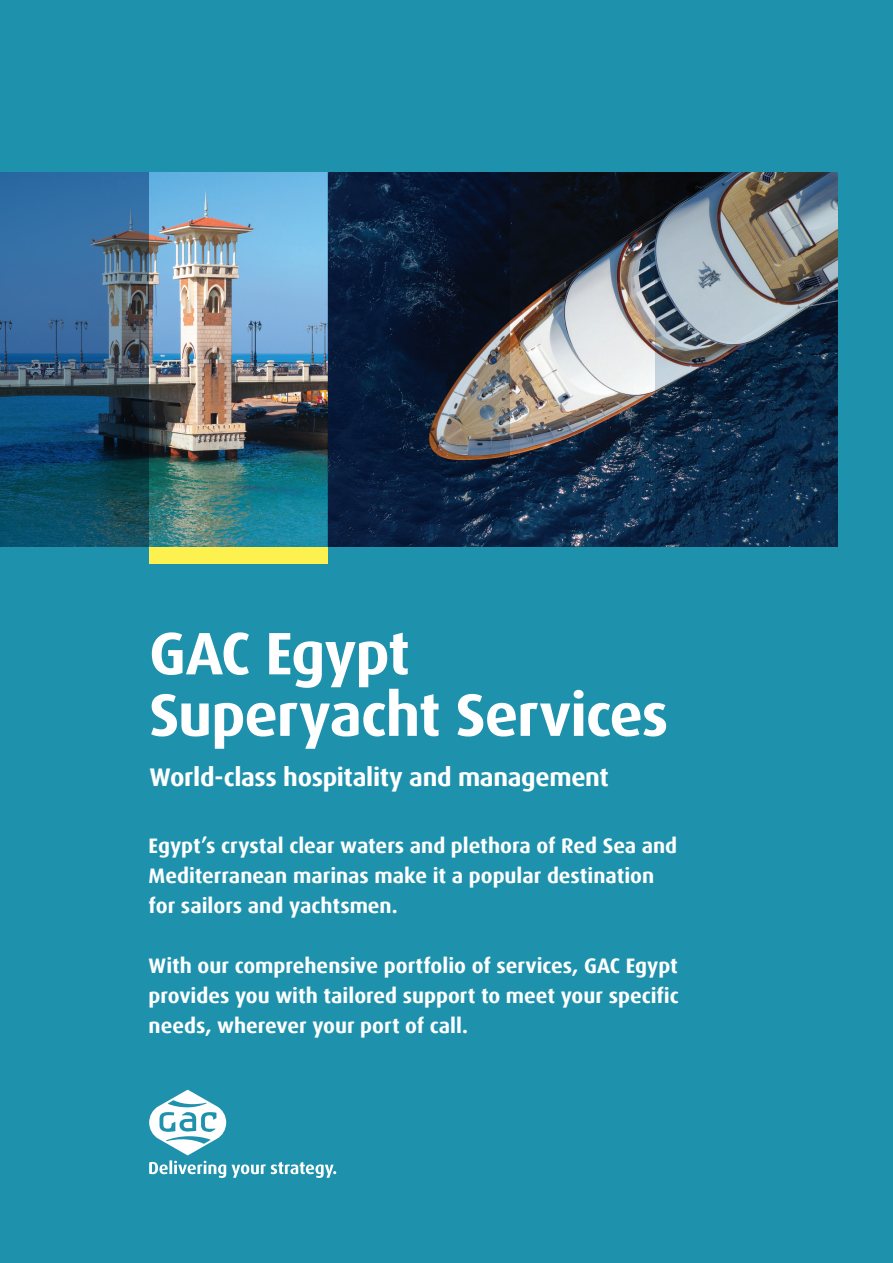
<style>
.page{position:relative;width:893px;height:1263px;background:#1e92ac}
.page>*{position:absolute;margin:0;border:0;box-sizing:border-box;transform-origin:0 0}
.t1{font:700 60px/61.5px "Dax Offc";letter-spacing:-.02em;color:#fff}
.t2{font:700 25.5px "Dax Offc";letter-spacing:-.01em;color:#fff}
.t3{font:700 21px/30px "Dax Offc";color:#fff}
</style>
<div class="page">
<div style="left:149px;top:546px;width:178px;height:17px;background:#fcf14e"></div>
<svg style="left:149px;top:1090px;width:187px;height:88px"></svg>
<img style="left:510px;top:172px;width:145px;height:374px">
<img style="left:149px;top:172px;width:178px;height:374px">
<svg style="left:0;top:172px;width:149px;height:374px;background:#28587b"></svg>
<svg style="left:327px;top:172px;width:183px;height:374px;background:#18273e"></svg>
<img style="left:655px;top:172px;width:183px;height:374px">
<h1 class="t1" style="left:149px;top:623px;width:521px">GAC Egypt<br>Superyacht Services</h1>
<p class="t2" style="left:150px;top:760px;width:461px">World-class hospitality and management</p>
<p class="t3" style="left:149px;top:830px;width:530px">Egypt’s crystal clear waters and plethora of Red Sea and<br>Mediterranean marinas make it a popular destination for sailors and yachtsmen.</p>
<p class="t3" style="left:149px;top:950px;width:532px;text-align:justify">With our comprehensive portfolio of services, GAC Egypt provides you with tailored support to meet your specific needs, wherever your port of call.</p>
</div>
